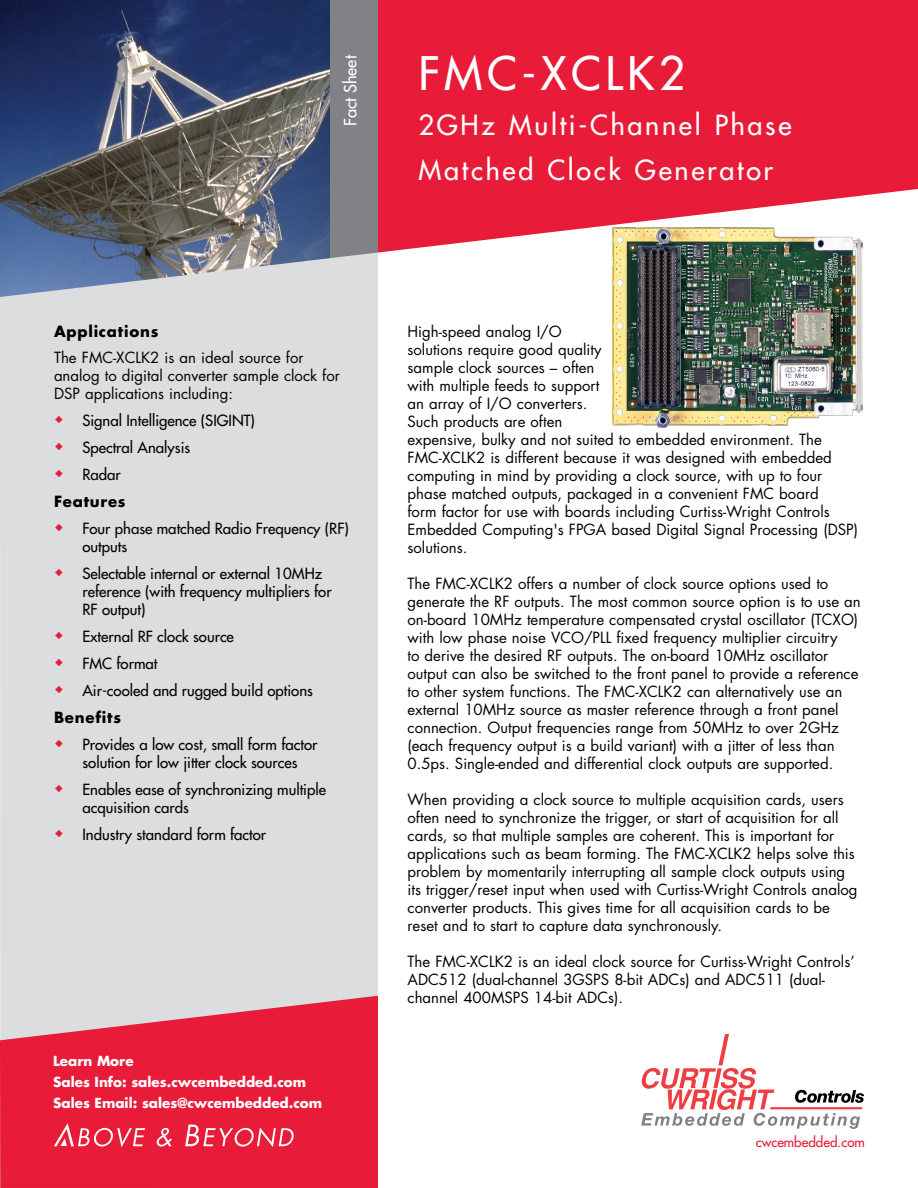
<style>
.page{position:relative;width:918px;height:1188px;background:#fff}
.page>*{position:absolute;margin:0;border:0;box-sizing:border-box;transform-origin:0 0}
.t1{font:500 45px "Futura Std";letter-spacing:.1em;color:#fff}
.t2{font:500 27px/45px "Futura Std";letter-spacing:.1em;color:#fff}
.t3{font:500 16.5px "Futura Std";color:#fff}
.t4{font:15px/18px "Futura Std";color:#000}
.t5{font:500 15px/18px "Futura Std";color:#000}
.t6{font:700 15px "Futura Std";letter-spacing:.05em;color:#000}
.t7{font:700 13.5px/21px "Futura Std";color:#fff}
.t8{font:500 13.5px "Futura Std";color:#e81c39}
</style>
<div class="page">
<div style="left:0;top:0;width:378px;height:1188px;background:#dcddde"></div>
<svg style="left:378px;top:0;width:540px;height:253px;background:#e92f49"></svg>
<svg style="left:0;top:996px;width:378px;height:192px;background:#e6334d"></svg>
<svg style="left:641px;top:1034px;width:223px;height:95px"></svg>
<svg style="left:54px;top:1123px;width:91px;height:24px;background:#ec4d64"></svg>
<svg style="left:156px;top:1128px;width:16px;height:19px"></svg>
<svg style="left:185px;top:1125px;width:109px;height:22px;background:#ed5268"></svg>
<img style="left:0;top:0;width:330px;height:297px">
<div style="left:330px;top:0;width:48px;height:258px;background:#808285"></div>
<img style="left:612px;top:228px;width:251px;height:199px">
<p class="t3" style="left:340px;top:126px;width:72px;rotate:-90deg">Fact Sheet</p>
<h1 class="t1" style="left:418px;top:45px;width:268px">FMC-XCLK2</h1>
<h2 class="t2" style="left:418px;top:103px;width:375px">2GHz Multi-Channel Phase<br>Matched Clock Generator</h2>
<p class="t6" style="left:54px;top:321px;width:106px">Applications</p>
<p class="t4" style="left:54px;top:348px;width:287px">The FMC-XCLK2 is an ideal source for analog to digital converter sample clock for<br>DSP applications including:</p>
<p class="t5" style="left:82px;top:407px;width:174px;line-height:27px">Signal Intelligence (SIGINT)<br>Spectral Analysis<br>Radar</p>
<p class="t6" style="left:54px;top:491px;width:73px">Features</p>
<p class="t5" style="left:82px;top:519px;width:268px">Four phase matched Radio Frequency (RF) outputs</p>
<p class="t5" style="left:82px;top:564px;width:251px">Selectable internal or external 10MHz reference (with frequency multipliers for<br>RF output)</p>
<p class="t5" style="left:82px;top:623px;width:232px;line-height:27px">External RF clock source<br>FMC format<br>Air-cooled and rugged build options</p>
<p class="t6" style="left:54px;top:707px;width:69px">Benefits</p>
<p class="t5" style="left:82px;top:735px;width:237px">Provides a low cost, small form factor solution for low jitter clock sources</p>
<p class="t5" style="left:82px;top:780px;width:245px">Enables ease of synchronizing multiple acquisition cards</p>
<p class="t5" style="left:82px;top:825px;width:185px">Industry standard form factor</p>
<p class="t7" style="left:53px;top:1050px;width:270px">Learn More<br>Sales Info: sales.cwcembedded.com<br>Sales Email: sales@cwcembedded.com</p>
<p class="t4" style="left:408px;top:322px;width:452px">High-speed analog I/O<br>solutions require good quality<br>sample clock sources – often<br>with multiple feeds to support<br>an array of I/O converters.<br>Such products are often<br>expensive, bulky and not suited to embedded environment. The FMC-XCLK2 is different because it was designed with embedded computing in mind by providing a clock source, with up to four phase matched outputs, packaged in a convenient FMC board<br>form factor for use with boards including Curtiss-Wright Controls Embedded Computing's FPGA based Digital Signal Processing (DSP) solutions.</p>
<p class="t4" style="left:408px;top:574px;width:455px">The FMC-XCLK2 offers a number of clock source options used to generate the RF outputs. The most common source option is to use an on-board 10MHz temperature compensated crystal oscillator (TCXO) with low phase noise VCO/PLL fixed frequency multiplier circuitry<br>to derive the desired RF outputs. The on-board 10MHz oscillator output can also be switched to the front panel to provide a reference to other system functions. The FMC-XCLK2 can alternatively use an external 10MHz source as master reference through a front panel connection. Output frequencies range from 50MHz to over 2GHz (each frequency output is a build variant) with a jitter of less than 0.5ps. Single-ended and differential clock outputs are supported.</p>
<p class="t4" style="left:408px;top:790px;width:452px">When providing a clock source to multiple acquisition cards, users often need to synchronize the trigger, or start of acquisition for all cards, so that multiple samples are coherent. This is important for applications such as beam forming. The FMC-XCLK2 helps solve this problem by momentarily interrupting all sample clock outputs using its trigger/reset input when used with Curtiss-Wright Controls analog converter products. This gives time for all acquisition cards to be reset and to start to capture data synchronously.</p>
<p class="t4" style="left:408px;top:952px;width:449px">The FMC-XCLK2 is an ideal clock source for Curtiss-Wright Controls’<br>ADC512 (dual-channel 3GSPS 8-bit ADCs) and ADC511 (dual&shy;channel 400MSPS 14-bit ADCs).</p>
<p class="t8" style="left:756px;top:1134px;width:111px">cwcembedded.com</p>
</div>
